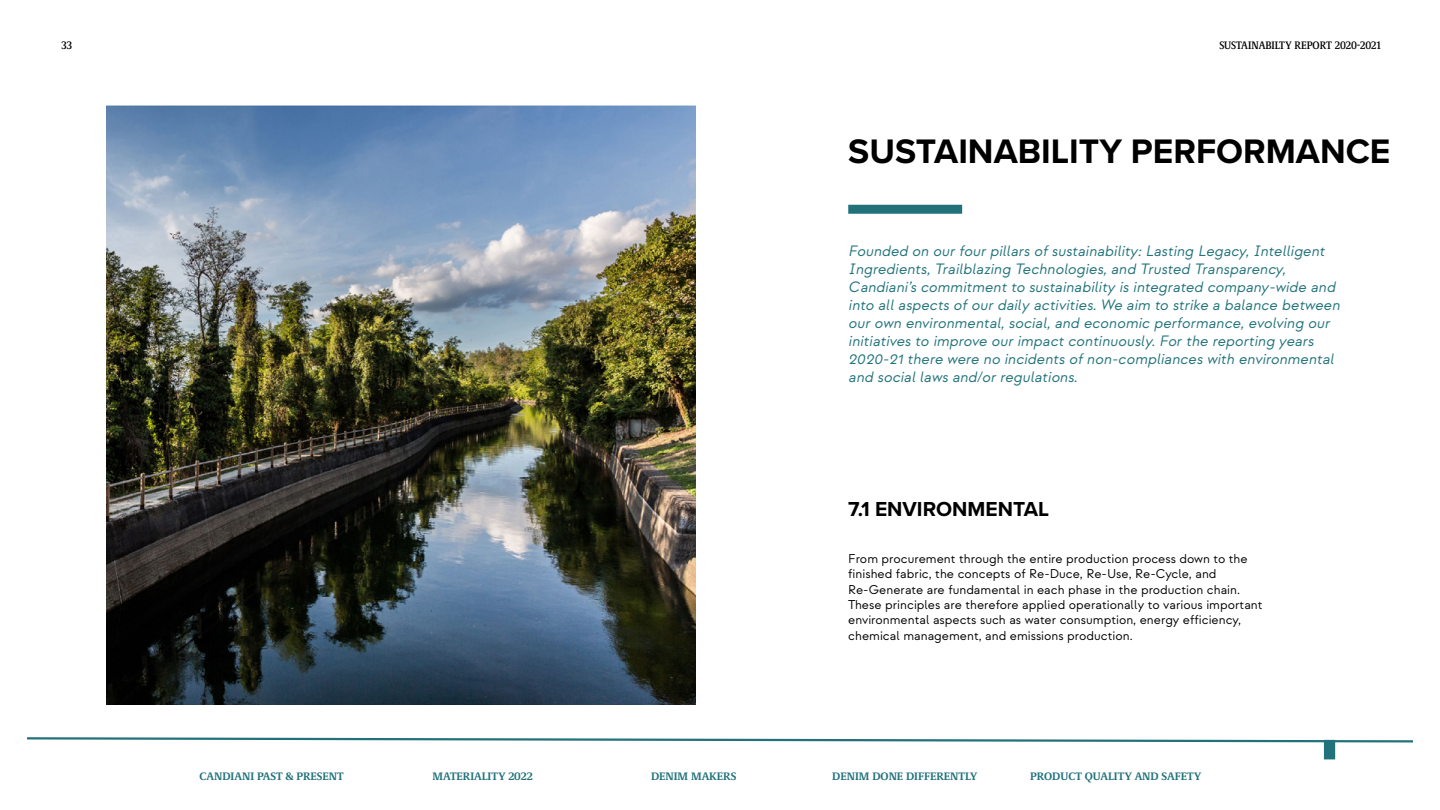
<style>
.page{position:relative;width:1440px;height:810px;background:#fff}
.page>*{position:absolute;margin:0;border:0;box-sizing:border-box;transform-origin:0 0}
.t1{font:700 35.25px "Proxima Nova";color:#000}
.t2{font:700 21px "Proxima Nova";color:#000}
.t3{font:italic 15px/18px "Strawford";color:#21737b}
.t4{font:12.75px/15.3px "Strawford";color:#000}
.t5{font:700 11.25px "Demos Next Pro";color:#22727b}
.t6{font:500 condensed 11.25px "Demos Next Pro";color:#000}
</style>
<div class="page">
<svg style="left:27px;top:737px;width:1386px;height:7px"></svg>
<div style="left:848px;top:205px;width:114px;height:9px;background:#22727b"></div>
<img style="left:106px;top:105px;width:589px;height:599px">
<div style="left:1324px;top:740px;width:11px;height:19px;background:#22727b"></div>
<p class="t6" style="left:62px;top:37px;width:12px">33</p>
<p class="t6" style="left:1219px;top:37px;width:163px">SUSTAINABILTY REPORT 2020-2021</p>
<h1 class="t1" style="left:848px;top:125px;width:544px">SUSTAINABILITY PERFORMANCE</h1>
<p class="t3" style="left:848px;top:242px;width:493px">Founded on our four pillars of sustainability: Lasting Legacy, Intelligent Ingredients, Trailblazing Technologies, and Trusted Transparency, Candiani’s commitment to sustainability is integrated company-wide and into all aspects of our daily activities. We aim to strike a balance between our own environmental, social, and economic performance, evolving our initiatives to improve our impact continuously. For the reporting years 2020-21 there were no incidents of non-compliances with environmental and social laws and/or regulations.</p>
<h2 class="t2" style="left:848px;top:494px;width:203px">7.1 ENVIRONMENTAL</h2>
<p class="t4" style="left:848px;top:551px;width:416px">From procurement through the entire production process down to the finished fabric, the concepts of Re-Duce, Re-Use, Re-Cycle, and Re-Generate are fundamental in each phase in the production chain.<br>These principles are therefore applied operationally to various important environmental aspects such as water consumption, energy efficiency, chemical management, and emissions production.</p>
<p class="t5" style="left:200px;top:768px;width:146px">CANDIANI PAST &amp; PRESENT</p>
<p class="t5" style="left:433px;top:768px;width:102px">MATERIALITY 2022</p>
<p class="t5" style="left:651px;top:768px;width:87px">DENIM MAKERS</p>
<p class="t5" style="left:832px;top:768px;width:146px">DENIM DONE DIFFERENTLY</p>
<p class="t5" style="left:1030px;top:768px;width:173px">PRODUCT QUALITY AND SAFETY</p>
</div>
